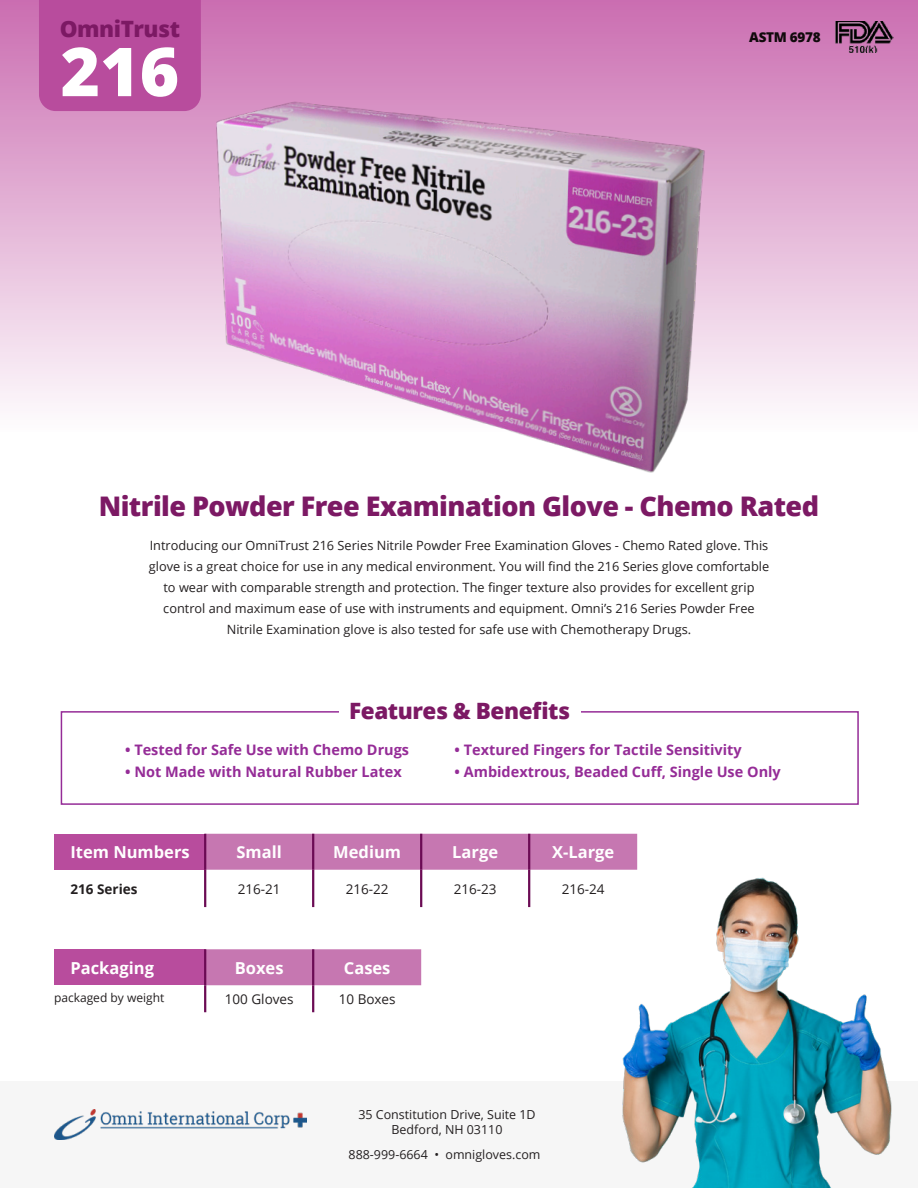
<style>
.page{position:relative;width:918px;height:1188px;background:#fff}
.page>*{position:absolute;margin:0;border:0;box-sizing:border-box;transform-origin:0 0}
.t1{font:800 67.5px "Open Sans";color:#fff}
.t2{font:800 27px "Open Sans";letter-spacing:-.02em;color:#7c1964}
.t3{font:800 22.5px "Open Sans";letter-spacing:-.02em;color:#7c1964}
.t4{font:700 16.5px "Open Sans";color:#fff}
.t5{font:700 14.55px "Open Sans";color:#952c97}
.t6{font:13.5px "Open Sans";color:#231f20}
.t7{font:700 13.5px "Open Sans";color:#231f20}
.t8{font:800 13.5px "Open Sans";letter-spacing:-.02em;color:#110a0c}
.t9{font:12.75px/21px "Open Sans";color:#231f20;text-align:center}
.t10{font:12.45px/15px "Open Sans";color:#231f20;text-align:center}
.t11{font:12px "Open Sans";color:#231f20}
</style>
<div class="page">
<div style="left:0;top:1081px;width:918px;height:107px;background:#f6f6f6"></div>
<img style="left:54px;top:1110px;width:252px;height:30px">
<div style="left:0;top:0;width:918px;height:432px;background:linear-gradient(to bottom,#ca6db1,#fefcfd)"></div>
<div style="left:61px;top:711px;width:798px;height:94px;border:2px solid #952c97"></div>
<div style="left:339px;top:702px;width:241px;height:19px;background:#fff"></div>
<div style="left:54px;top:949px;width:151px;height:36px;background:#b84c9d"></div>
<div style="left:206px;top:949px;width:215px;height:36px;background:#c677b1"></div>
<hr style="left:204px;top:949px;width:2px;height:36px;background:#6b0b54">
<hr style="left:312px;top:949px;width:2px;height:36px;background:#6b0b54">
<hr style="left:204px;top:985px;width:2px;height:27px;background:#6b0b54">
<hr style="left:312px;top:985px;width:2px;height:27px;background:#6b0b54">
<img style="left:622px;top:834px;width:270px;height:354px">
<img style="left:180px;top:62px;width:577px;height:411px">
<div style="left:54px;top:834px;width:151px;height:36px;background:#b84c9d"></div>
<div style="left:206px;top:834px;width:431px;height:36px;background:#c677b1"></div>
<hr style="left:204px;top:834px;width:2px;height:36px;background:#6b0b54">
<hr style="left:312px;top:834px;width:2px;height:36px;background:#6b0b54">
<hr style="left:420px;top:834px;width:2px;height:36px;background:#6b0b54">
<hr style="left:528px;top:834px;width:2px;height:36px;background:#6b0b54">
<hr style="left:204px;top:870px;width:2px;height:37px;background:#6b0b54">
<hr style="left:312px;top:870px;width:2px;height:37px;background:#6b0b54">
<hr style="left:420px;top:870px;width:2px;height:37px;background:#6b0b54">
<hr style="left:528px;top:870px;width:2px;height:37px;background:#6b0b54">
<div style="left:39px;top:0;width:162px;height:111px;background:#b84c9d"></div>
<img style="left:833px;top:21px;width:61px;height:32px">
<p class="t3" style="left:60px;top:11px;width:122px">OmniTrust</p>
<p class="t1" style="left:61px;top:20px;width:120px">216</p>
<p class="t8" style="left:749px;top:27px;width:73px">ASTM 6978</p>
<p class="t2" style="left:99px;top:485px;width:722px">Nitrile Powder Free Examination Glove - Chemo Rated</p>
<p class="t9" style="left:149px;top:534px;width:622px">Introducing our OmniTrust 216 Series Nitrile Powder Free Examination Gloves - Chemo Rated glove. This glove is a great choice for use in any medical environment. You will find the 216 Series glove comfortable to wear with comparable strength and protection. The finger texture also provides for excellent grip control and maximum ease of use with instruments and equipment. Omni’s 216 Series Powder Free Nitrile Examination glove is also tested for safe use with Chemotherapy Drugs.</p>
<p class="t3" style="left:349px;top:694px;width:222px">Features &amp; Benefits</p>
<p class="t5" style="left:125px;top:739px;width:286px">• Tested for Safe Use with Chemo Drugs</p>
<p class="t5" style="left:125px;top:762px;width:278px">• Not Made with Natural Rubber Latex</p>
<p class="t5" style="left:455px;top:739px;width:289px">• Textured Fingers for Tactile Sensitivity</p>
<p class="t5" style="left:455px;top:762px;width:328px">• Ambidextrous, Beaded Cuff, Single Use Only</p>
<p class="t4" style="left:70px;top:840px;width:121px">Item Numbers</p>
<p class="t4" style="left:237px;top:840px;width:47px">Small</p>
<p class="t4" style="left:333px;top:840px;width:69px">Medium</p>
<p class="t4" style="left:452px;top:840px;width:47px">Large</p>
<p class="t4" style="left:552px;top:840px;width:64px">X-Large</p>
<p class="t7" style="left:70px;top:879px;width:68px">216 Series</p>
<p class="t6" style="left:238px;top:879px;width:44px">216-21</p>
<p class="t6" style="left:346px;top:879px;width:44px">216-22</p>
<p class="t6" style="left:454px;top:879px;width:44px">216-23</p>
<p class="t6" style="left:562px;top:879px;width:44px">216-24</p>
<p class="t4" style="left:70px;top:956px;width:85px">Packaging</p>
<p class="t4" style="left:235px;top:956px;width:50px">Boxes</p>
<p class="t4" style="left:344px;top:956px;width:48px">Cases</p>
<p class="t11" style="left:54px;top:990px;width:112px">packaged by weight</p>
<p class="t6" style="left:225px;top:990px;width:70px">100 Gloves</p>
<p class="t6" style="left:339px;top:990px;width:58px">10 Boxes</p>
<p class="t10" style="left:358px;top:1107px;width:179px">35 Constitution Drive, Suite 1D<br>Bedford, NH 03110</p>
<p class="t10" style="left:349px;top:1147px;width:193px">888-999-6664 • omnigloves.com</p>
</div>
